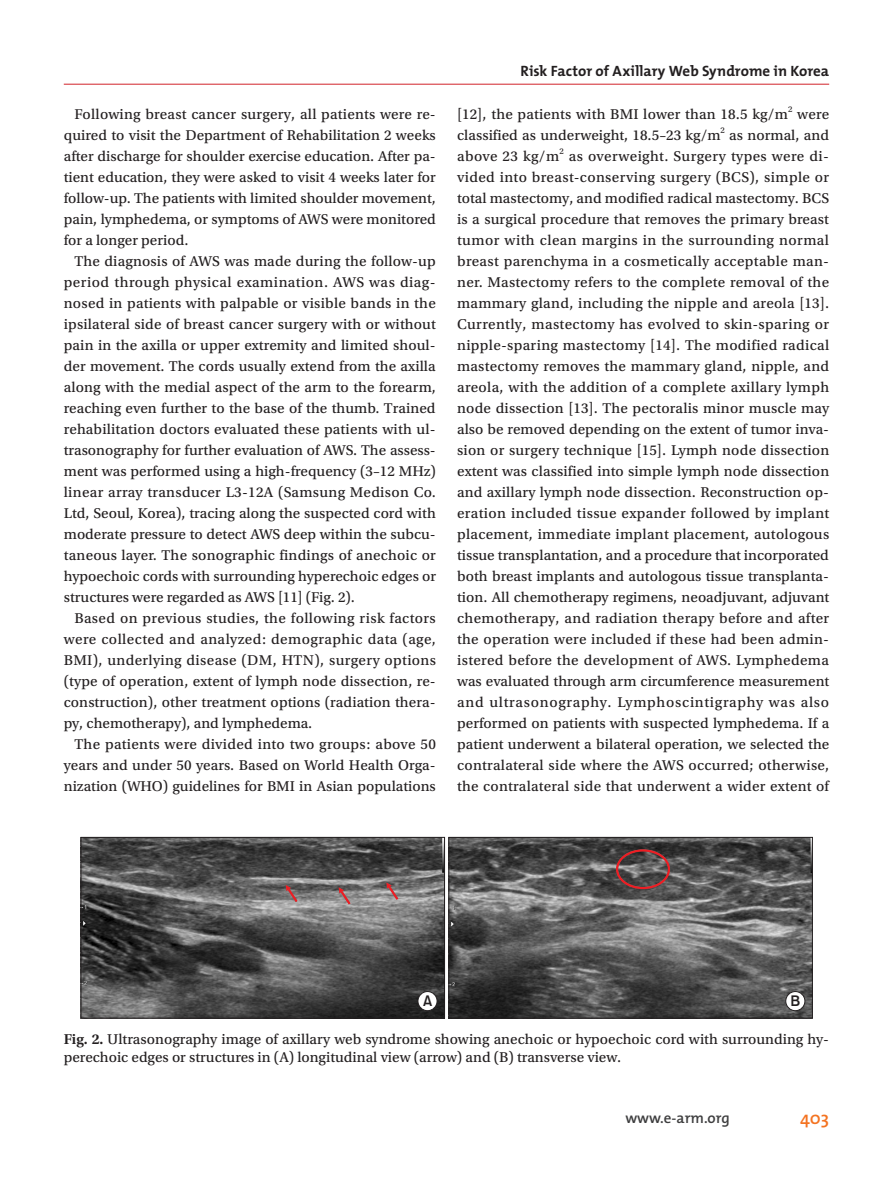
<style>
.page{position:relative;width:893px;height:1191px;background:#fff}
.page>*{position:absolute;margin:0;border:0;box-sizing:border-box;transform-origin:0 0}
.t1{font:600 18px "The Mix";color:#f47321}
.바탕글{font:15px/21px "Utopia Std Capt";color:#231f20;text-align:justify}
.그림{font:15px/18px "Utopia Std Capt";color:#231f20}
.t2{font:700 15px "The Mix";color:#231f20}
.t3{font:600 15px "The Mix";color:#3e3e3f}
.바탕글-2{font:15px "Utopia Std Capt";letter-spacing:.025em;color:#231f20}
.t4{font:15px "Gothic 725 BT Bold A";color:#231f20}
.바탕글-3{font:8.7px "Utopia Std Capt";color:#231f20}
.s1{font-family:"Utopia Std";font-weight:600}
</style>
<div class="page">
<hr style="left:64px;top:84px;width:765px;height:1px;background:#d1232a">
<svg style="left:80px;top:837px;width:733px;height:181px;background:#565555"></svg>
<svg style="left:286px;top:848px;width:385px;height:58px;background:#666262"></svg>
<p class="바탕글" style="left:64px;top:104px;width:374px;text-indent:11px">Following breast cancer surgery, all patients were re&shy;quired to visit the Department of Rehabilitation 2 weeks after discharge for shoulder exercise education. After pa&shy;tient education, they were asked to visit 4 weeks later for follow-up. The patients with limited shoulder movement, pain, lymphedema, or symptoms of AWS were monitored for a longer period.</p>
<p class="바탕글" style="left:64px;top:251px;width:374px;text-indent:11px">The diagnosis of AWS was made during the follow-up period through physical examination. AWS was diag&shy;nosed in patients with palpable or visible bands in the ipsilateral side of breast cancer surgery with or without pain in the axilla or upper extremity and limited shoul&shy;der movement. The cords usually extend from the axilla along with the medial aspect of the arm to the forearm, reaching even further to the base of the thumb. Trained rehabilitation doctors evaluated these patients with ul&shy;trasonography for further evaluation of AWS. The assess&shy;ment was performed using a high‐frequency (3–12 MHz) linear array transducer L3-12A (Samsung Medison Co.<br>Ltd, Seoul, Korea), tracing along the suspected cord with moderate pressure to detect AWS deep within the subcu&shy;taneous layer. The sonographic findings of anechoic or hypoechoic cords with surrounding hyperechoic edges or structures were regarded as AWS [11] (Fig. 2).</p>
<p class="바탕글" style="left:64px;top:608px;width:374px;text-indent:11px">Based on previous studies, the following risk factors were collected and analyzed: demographic data (age, BMI), underlying disease (DM, HTN), surgery options (type of operation, extent of lymph node dissection, re&shy;construction), other treatment options (radiation thera&shy;py, chemotherapy), and lymphedema.</p>
<p class="바탕글" style="left:64px;top:734px;width:374px;text-indent:11px">The patients were divided into two groups: above 50 years and under 50 years. Based on World Health Orga&shy;nization (WHO) guidelines for BMI in Asian populations</p>
<p class="t2" style="left:520px;top:59px;width:310px">Risk Factor of Axillary Web Syndrome in Korea</p>
<p class="바탕글" style="left:457px;top:104px;width:332px">[12], the patients with BMI lower than 18.5 kg/m</p>
<p class="바탕글-3" style="left:788px;top:104px;width:6px">2</p>
<p class="바탕글" style="left:797px;top:104px;width:33px">were</p>
<p class="바탕글" style="left:457px;top:125px;width:265px">classified as underweight, 18.5–23 kg/m</p>
<p class="바탕글-3" style="left:721px;top:125px;width:6px">2</p>
<p class="바탕글" style="left:729px;top:125px;width:101px">as normal, and</p>
<p class="바탕글-2" style="left:457px;top:148px;width:104px">above 23 kg/m</p>
<p class="바탕글-3" style="left:560px;top:146px;width:6px">2</p>
<p class="바탕글" style="left:457px;top:146px;width:374px;text-indent:112px">as overweight. Surgery types were di&shy;vided into breast-conserving surgery (BCS), simple or total mastectomy, and modified radical mastectomy. BCS is a surgical procedure that removes the primary breast tumor with clean margins in the surrounding normal breast parenchyma in a cosmetically acceptable man&shy;ner. Mastectomy refers to the complete removal of the mammary gland, including the nipple and areola [13].<br>Currently, mastectomy has evolved to skin-sparing or nipple-sparing mastectomy [14]. The modified radical mastectomy removes the mammary gland, nipple, and areola, with the addition of a complete axillary lymph node dissection [13]. The pectoralis minor muscle may also be removed depending on the extent of tumor inva&shy;sion or surgery technique [15]. Lymph node dissection extent was classified into simple lymph node dissection and axillary lymph node dissection. Reconstruction op&shy;eration included tissue expander followed by implant placement, immediate implant placement, autologous tissue transplantation, and a procedure that incorporated both breast implants and autologous tissue transplanta&shy;tion. All chemotherapy regimens, neoadjuvant, adjuvant chemotherapy, and radiation therapy before and after the operation were included if these had been admin&shy;istered before the development of AWS. Lymphedema was evaluated through arm circumference measurement and ultrasonography. Lymphoscintigraphy was also performed on patients with suspected lymphedema. If a patient underwent a bilateral operation, we selected the contralateral side where the AWS occurred; otherwise, the contralateral side that underwent a wider extent of</p>
<p class="t4" style="left:423px;top:992px;width:11px">A</p>
<p class="t4" style="left:790px;top:992px;width:11px">B</p>
<p class="그림" style="left:64px;top:1030px;width:767px"><span class="s1">Fig. 2.</span> Ultrasonography image of axillary web syndrome showing anechoic or hypoechoic cord with surrounding hy&shy;perechoic edges or structures in (A) longitudinal view (arrow) and (B) transverse view.</p>
<p class="t3" style="left:625px;top:1105px;width:106px">www.e-arm.org</p>
<p class="t1" style="left:800px;top:1102px;width:31px">403</p>
</div>
